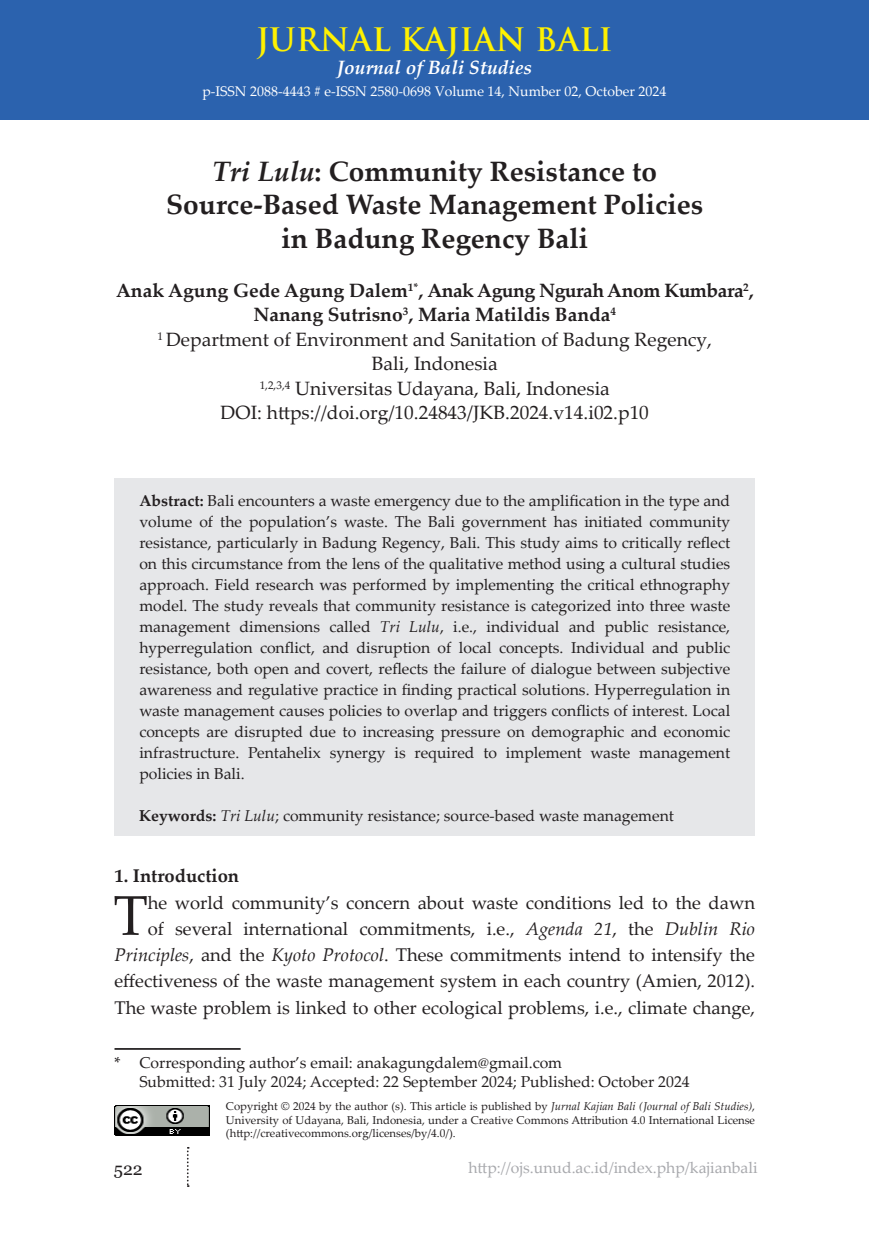
<style>
.page{position:relative;width:869px;height:1241px;background:#fff}
.page>*{position:absolute;margin:0;border:0;box-sizing:border-box;transform-origin:0 0}
.t1{font:56px "Palatino Linotype";color:#231f20}
.t2{font:700 31.5px "Trajan Pro";color:#fff101}
.t3{font:700 28px "Palatino Linotype";color:#231f20}
.Heading_1{font:19.25px "Palatino Linotype";color:#231f20}
.t4{font:700 19.25px/24.5px "Palatino Linotype";color:#231f20;text-align:center}
.t5{font:italic 700 19.25px "Palatino Linotype";color:#fff}
.t6{font:18.38px/26.2px "Palatino Linotype";color:#231f20;text-align:right}
.Heading_1-2{font:700 18.38px "Palatino Linotype";color:#231f20}
.t7{font:17.5px "Georgia";color:#231f20}
.Heading_1-3{font:15.75px/21px "Palatino Linotype";color:#231f20;text-align:justify}
.t8{font:15.75px "Palatino Linotype";color:#a8a9ad}
.t9{font:14px "Palatino Linotype";color:#fff}
.t10{font:11.38px/13.7px "Palatino Linotype";color:#231f20;text-align:justify}
.s1{font-style:italic}
.s2{font-weight:700}
</style>
<div class="page">
<svg style="left:187px;top:1147px;width:2px;height:39px"></svg>
<div style="left:0;top:0;width:868px;height:119px;background:#2b62ae"></div>
<div style="left:114px;top:478px;width:640px;height:357px;background:#e6e7e9"></div>
<hr style="left:114px;top:1047px;width:126px;height:2px;background:#231f20">
<img style="left:114px;top:1105px;width:95px;height:30px">
<h2 class="t2" style="left:256px;top:20px;width:358px">JURNAL KAJIAN BALI</h2>
<p class="t5" style="left:336px;top:53px;width:197px">Journal of Bali Studies</p>
<p class="t9" style="left:202px;top:82px;width:465px">p-ISSN 2088-4443 # e-ISSN 2580-0698 Volume 14, Number 02, October 2024</p>
<p class="t3" style="left:212px;top:151px;width:445px"><span class="s1">Tri Lulu</span>: Community Resistance to</p>
<p class="t3" style="left:166px;top:185px;width:538px">Source-Based Waste Management Policies</p>
<p class="t3" style="left:281px;top:218px;width:308px">in Badung Regency Bali</p>
<p class="t4" style="left:116px;top:277px;width:638px">Anak Agung Gede Agung Dalem<sup>1*</sup>, Anak Agung Ngurah Anom Kumbara<sup>2</sup>,<br>Nanang Sutrisno<sup>3</sup>, Maria Matildis Banda<sup>4</sup></p>
<p class="Heading_1" style="left:157px;top:325px;width:555px"><sup>1</sup> Department of Environment and Sanitation of Badung Regency,</p>
<p class="Heading_1" style="left:371px;top:350px;width:127px">Bali, Indonesia</p>
<p class="Heading_1" style="left:259px;top:374px;width:351px"><sup>1,2,3,4</sup> Universitas Udayana, Bali, Indonesia</p>
<p class="Heading_1" style="left:220px;top:399px;width:429px">DOI: https://doi.org/10.24843/JKB.2024.v14.i02.p10</p>
<p class="Heading_1-3" style="left:139px;top:489px;width:592px"><span class="s2">Abstract:</span> Bali encounters a waste emergency due to the amplification in the type and volume of the population’s waste. The Bali government has initiated community resistance, particularly in Badung Regency, Bali. This study aims to critically reflect on this circumstance from the lens of the qualitative method using a cultural studies approach. Field research was performed by implementing the critical ethnography model. The study reveals that community resistance is categorized into three waste management dimensions called <span class="s1">Tri Lulu</span>, i.e., individual and public resistance, hyperregulation conflict, and disruption of local concepts. Individual and public resistance, both open and covert, reflects the failure of dialogue between subjective awareness and regulative practice in finding practical solutions. Hyperregulation in waste management causes policies to overlap and triggers conflicts of interest. Local concepts are disrupted due to increasing pressure on demographic and economic infrastructure. Pentahelix synergy is required to implement waste management policies in Bali.</p>
<p class="Heading_1-3" style="left:139px;top:804px;width:536px"><span class="s2">Keywords:</span> <span class="s1">Tri Lulu</span>; community resistance; source-based waste management</p>
<p class="Heading_1-2" style="left:114px;top:862px;width:126px">1. Introduction</p>
<p class="t1" style="left:113px;top:875px;width:36px">T</p>
<p class="t6" style="left:114px;top:888px;width:641px">he world community’s concern about waste conditions led to the dawn<br>of several international commitments, i.e., <span class="s1">Agenda 21</span>, the <span class="s1">Dublin Rio Principles</span>, and the <span class="s1">Kyoto Protocol</span>. These commitments intend to intensify the effectiveness of the waste management system in each country (Amien, 2012).<br>The waste problem is linked to other ecological problems, i.e., climate change,</p>
<p class="Heading_1-3" style="left:114px;top:1051px;width:449px">* Corresponding author’s email: anakagungdalem@gmail.com</p>
<p class="Heading_1-3" style="left:139px;top:1070px;width:551px">Submitted: 31 July 2024; Accepted: 22 September 2024; Published: October 2024</p>
<p class="t10" style="left:226px;top:1098px;width:530px">Copyright © 2024 by the author (s). This article is published by <span class="s1">Jurnal Kajian Bali (Journal of Bali Studies)</span>, University of Udayana, Bali, Indonesia, under a Creative Commons Attribution 4.0 International License (http://creativecommons.org/licenses/by/4.0/).</p>
<p class="t7" style="left:114px;top:1157px;width:30px">522</p>
<p class="t8" style="left:468px;top:1156px;width:290px">http://ojs.unud.ac.id/index.php/kajianbali</p>
</div>
